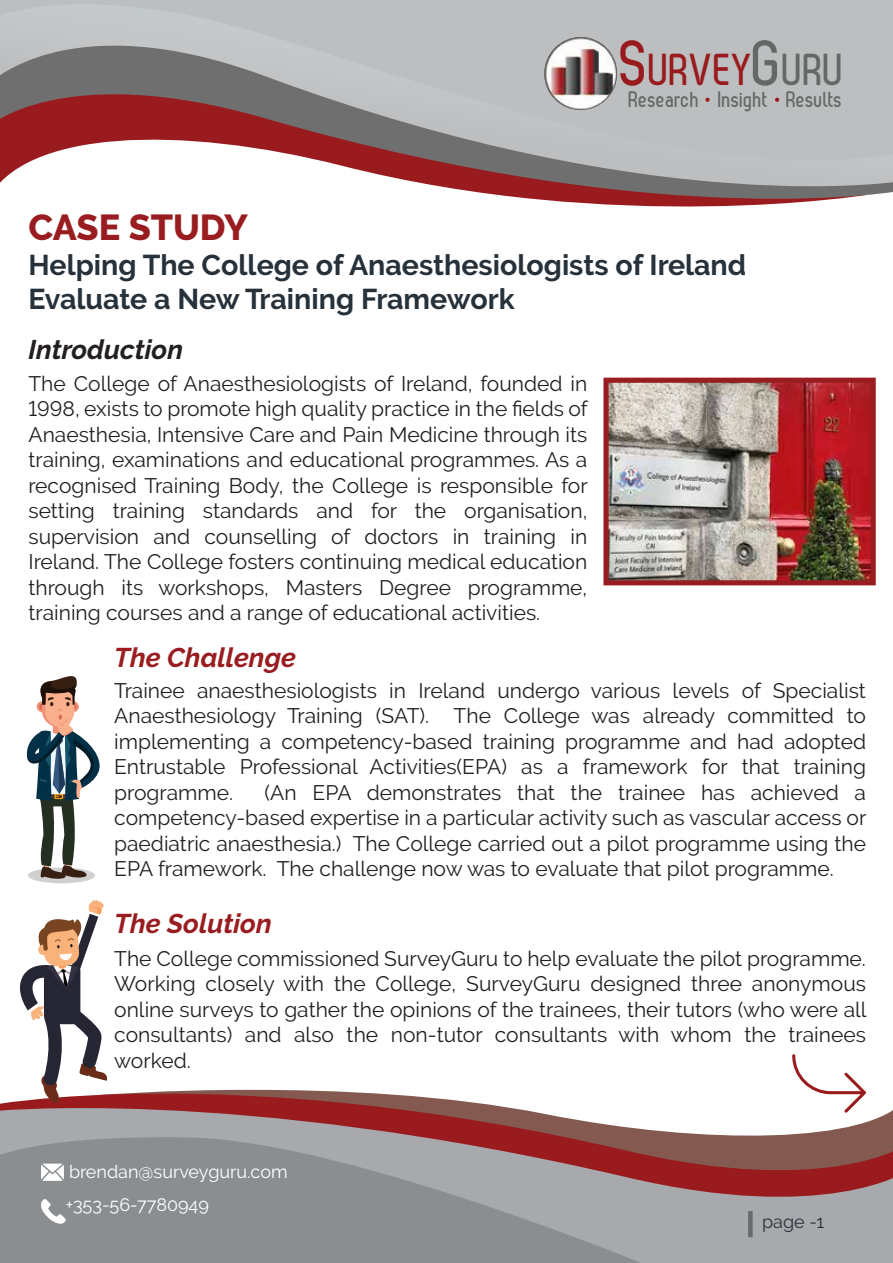
<style>
.page{position:relative;width:893px;height:1263px;background:#fff}
.page>*{position:absolute;margin:0;border:0;box-sizing:border-box;transform-origin:0 0}
.t1{font:700 44.7px "Zag";color:#991b1e}
.t2{font:800 36px "Raleway";letter-spacing:-.005em;color:#991d20}
.t3{font:700 28.65px/33.9px "Raleway";color:#27313a}
.t4{font:italic 700 27px "Raleway";color:#991d20}
.t5{font:italic 700 27px "Raleway";color:#231f20}
.t6{font:700 22.35px "Zag";color:#666767}
.t7{font:21px/25.5px "Raleway";color:#231f20;text-align:justify}
.t8{font:18px/33.3px "Raleway";color:#fff}
.t9{font:18px "Raleway";color:#27313a}
.s1{font-size:63.9px}
.s2{font-size:63.9px;color:#666767}
.s3{color:#666767}
</style>
<div class="page">
<svg style="left:0;top:0;width:893px;height:207px;fill:#bcbec0"></svg>
<svg style="left:0;top:1089px;width:893px;height:174px"></svg>
<svg style="left:0;top:1134px;width:679px;height:129px;fill:#8b8e90"></svg>
<svg style="left:0;top:4px;width:893px;height:199px"></svg>
<div style="left:28px;top:867px;width:67px;height:16px;background:#cfd0cf;border-radius:50%"></div>
<svg style="left:27px;top:676px;width:73px;height:203px"></svg>
<svg style="left:705px;top:98px;width:5px;height:4px"></svg>
<svg style="left:775px;top:98px;width:4px;height:4px"></svg>
<img style="left:544px;top:37px;width:73px;height:73px;border-radius:37px">
<div style="left:748px;top:1211px;width:5px;height:26px;background:#696a6d"></div>
<svg style="left:13px;top:900px;width:95px;height:207px"></svg>
<svg style="left:41px;top:1163px;width:23px;height:18px"></svg>
<svg style="left:41px;top:1199px;width:25px;height:25px"></svg>
<img style="left:603px;top:378px;width:273px;height:207px">
<svg style="left:792px;top:1054px;width:74px;height:59px"></svg>
<h2 class="t2" style="left:28px;top:207px;width:221px">CASE STUDY</h2>
<h1 class="t1" style="left:620px;top:45px;width:226px"><span class="s1">S</span>URVEY<span class="s2">G</span><span class="s3">URU</span></h1>
<p class="t6" style="left:629px;top:87px;width:215px">Research Insight Results</p>
<h3 class="t3" style="left:28px;top:248px;width:719px">Helping The College of Anaesthesiologists of Ireland<br>Evaluate a New Training Framework</h3>
<p class="t5" style="left:28px;top:334px;width:156px">Introduction</p>
<p class="t7" style="left:28px;top:370px;width:561px">The College of Anaesthesiologists of Ireland, founded in 1998, exists to promote high quality practice in the fields of Anaesthesia, Intensive Care and Pain Medicine through its training, examinations and educational programmes. As a recognised Training Body, the College is responsible for setting training standards and for the organisation, supervision and counselling of doctors in training in Ireland. The College fosters continuing medical education through its workshops, Masters Degree programme, training courses and a range of educational activities.</p>
<p class="t4" style="left:114px;top:641px;width:183px">The Challenge</p>
<p class="t7" style="left:114px;top:678px;width:753px">Trainee anaesthesiologists in Ireland undergo various levels of Specialist Anaesthesiology Training (SAT). The College was already committed to implementing a competency-based training programme and had adopted Entrustable Professional Activities(EPA) as a framework for that training programme.</p>
<p class="t7" style="left:114px;top:780px;width:754px;text-indent:150px">(An EPA demonstrates that the trainee has achieved a competency-based expertise in a particular activity such as vascular access or paediatric anaesthesia.) The College carried out a pilot programme using the EPA framework. The challenge now was to evaluate that pilot programme.</p>
<p class="t4" style="left:114px;top:908px;width:159px">The Solution</p>
<p class="t7" style="left:114px;top:945px;width:754px">The College commissioned SurveyGuru to help evaluate the pilot programme.<br>Working closely with the College, SurveyGuru designed three anonymous online surveys to gather the opinions of the trainees, their tutors (who were all consultants) and also the non-tutor consultants with whom the trainees worked.</p>
<p class="t8" style="left:66px;top:1155px;width:223px">brendan@surveyguru.com +353-56-7780949</p>
<p class="t9" style="left:762px;top:1211px;width:64px">page -1</p>
</div>
